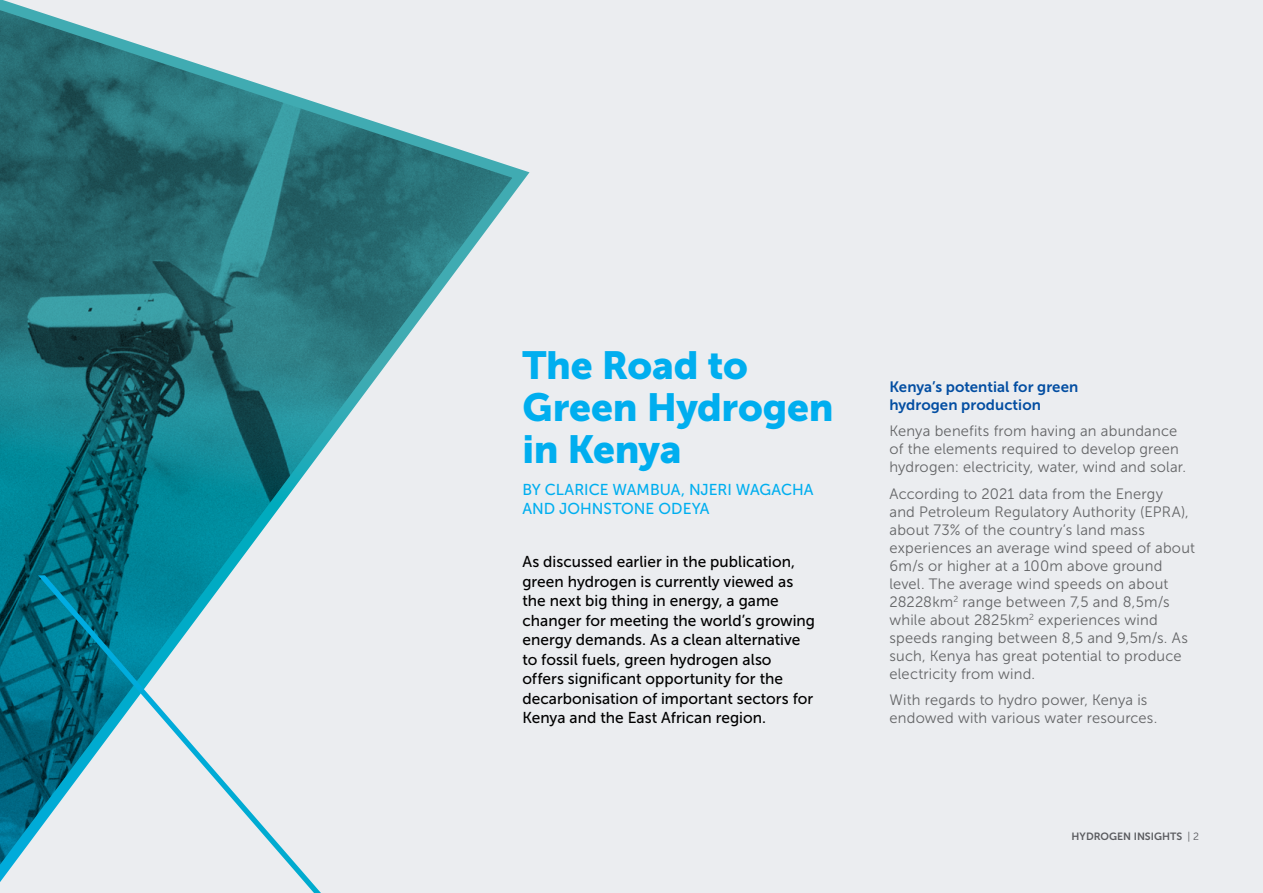
<style>
.page{position:relative;width:1263px;height:893px;background:#ebedf0}
.page>*{position:absolute;margin:0;border:0;box-sizing:border-box;transform-origin:0 0}
.t1{font:39px/42px "Museo Sans 900";letter-spacing:-.005em;color:#00aeef}
.t2{font:15.75px/19.5px "Museo Sans 500";letter-spacing:.005em;color:#000}
.t3{font:15.75px/19.5px "Museo Sans 500";color:#00aeef}
.t4{font:15px/18px "Museo Sans 300";letter-spacing:.015em;color:#636466}
.t5{font:15px/18px "Museo Sans 700";letter-spacing:.005em;color:#034ea2}
.t6{font:10.5px "Museo Sans 700";color:#636466}
.s1{font-family:"Museo Sans 300"}
</style>
<div class="page">
<svg style="left:0;top:0;width:530px;height:882px"></svg>
<svg style="left:38px;top:575px;width:283px;height:318px"></svg>
<h1 class="t1" style="left:522px;top:344px;width:313px">The Road to<br>Green Hydrogen in Kenya</h1>
<p class="t3" style="left:522px;top:480px;width:292px">BY CLARICE WAMBUA, NJERI WAGACHA<br>AND JOHNSTONE ODEYA</p>
<p class="t2" style="left:522px;top:552px;width:294px">As discussed earlier in the publication, green hydrogen is currently viewed as the next big thing in energy, a game changer for meeting the world’s growing energy demands. As a clean alternative to fossil fuels, green hydrogen also offers significant opportunity for the decarbonisation of important sectors for Kenya and the East African region.</p>
<p class="t5" style="left:889px;top:377px;width:190px">Kenya’s potential for green hydrogen production</p>
<p class="t4" style="left:889px;top:422px;width:298px">Kenya benefits from having an abundance of the elements required to develop green hydrogen: electricity, water, wind and solar.</p>
<p class="t4" style="left:889px;top:485px;width:307px">According to 2021 data from the Energy<br>and Petroleum Regulatory Authority (EPRA), about 73% of the country’s land mass experiences an average wind speed of about 6m/s or higher at a 100m above ground level. The average wind speeds on about 28228km<sup>2</sup> range between 7,5 and 8,5m/s while about 2825km<sup>2</sup> experiences wind speeds ranging between 8,5 and 9,5m/s. As such, Kenya has great potential to produce electricity from wind.</p>
<p class="t4" style="left:889px;top:691px;width:269px">With regards to hydro power, Kenya is endowed with various water resources.</p>
<p class="t6" style="left:1072px;top:830px;width:129px">HYDROGEN INSIGHTS <span class="s1">| 2</span></p>
</div>
